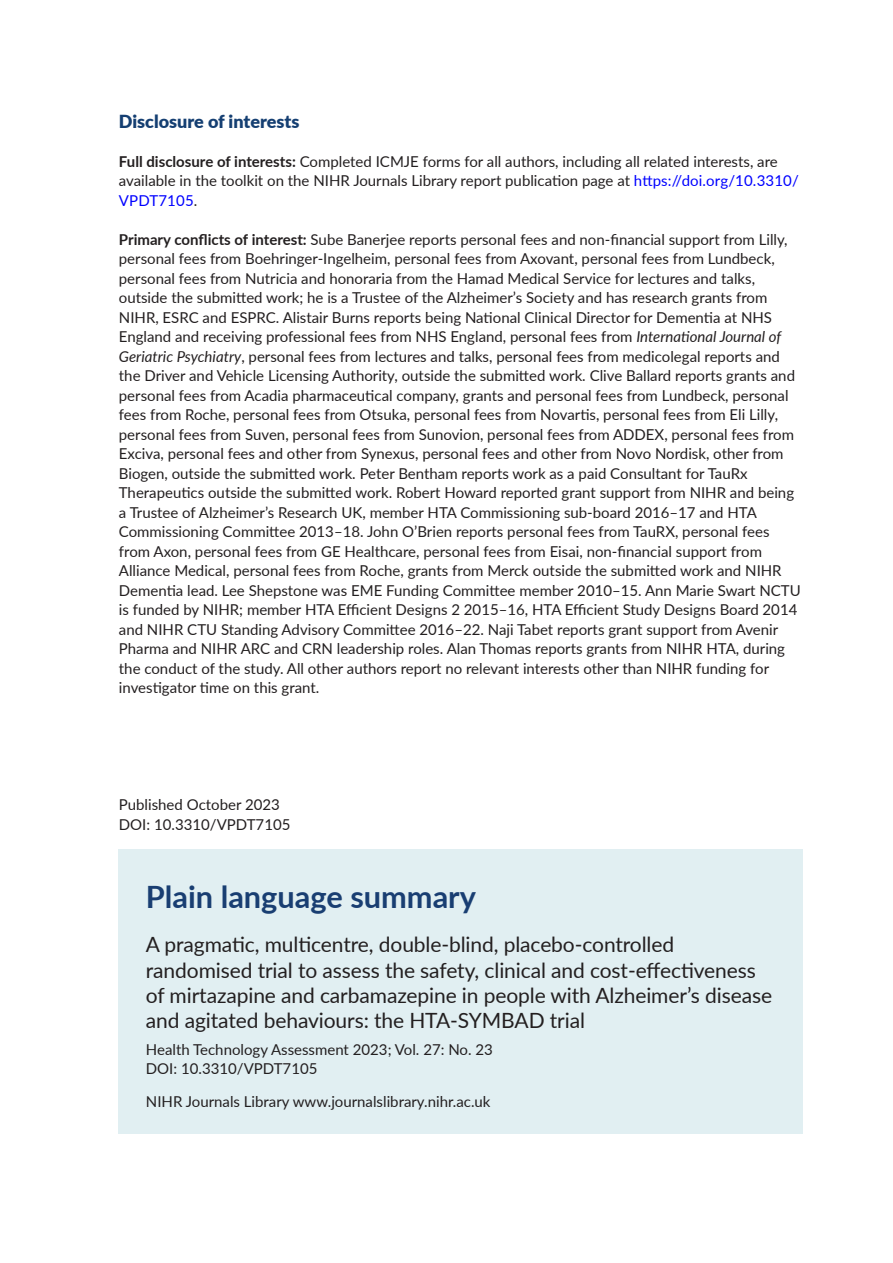
<style>
.page{position:relative;width:893px;height:1263px;background:#fff}
.page>*{position:absolute;margin:0;border:0;box-sizing:border-box;transform-origin:0 0}
.t1{font:700 30.75px "Lato";color:#193e72}
.t2{font:21px/25.2px "Lato";letter-spacing:-.005em;color:#231f20}
.t3{font:900 18px "Lato";color:#153f72}
.t4{font:15px/19.5px "Lato";color:#231f20}
.s1{font-weight:700}
.s2{color:#00f}
.s3{font-style:italic}
</style>
<div class="page">
<div style="left:119px;top:849px;width:684px;height:285px;background:#e1eff2"></div>
<p class="t3" style="left:119px;top:107px;width:182px">Disclosure of interests</p>
<p class="t4" style="left:119px;top:151px;width:681px"><span class="s1">Full disclosure of interests:</span> Completed ICMJE forms for all authors, including all related interests, are available in the toolkit on the NIHR Journals Library report publication page at <span class="s2">https://doi.org/10.3310/<br>VPDT7105</span>.</p>
<p class="t4" style="left:119px;top:229px;width:683px"><span class="s1">Primary conflicts of interest:</span> Sube Banerjee reports personal fees and non-financial support from Lilly, personal fees from Boehringer-Ingelheim, personal fees from Axovant, personal fees from Lundbeck, personal fees from Nutricia and honoraria from the Hamad Medical Service for lectures and talks, outside the submitted work; he is a Trustee of the Alzheimer’s Society and has research grants from NIHR, ESRC and ESPRC. Alistair Burns reports being National Clinical Director for Dementia at NHS England and receiving professional fees from NHS England, personal fees from <span class="s3">International Journal of Geriatric Psychiatry</span>, personal fees from lectures and talks, personal fees from medicolegal reports and the Driver and Vehicle Licensing Authority, outside the submitted work. Clive Ballard reports grants and personal fees from Acadia pharmaceutical company, grants and personal fees from Lundbeck, personal fees from Roche, personal fees from Otsuka, personal fees from Novartis, personal fees from Eli Lilly, personal fees from Suven, personal fees from Sunovion, personal fees from ADDEX, personal fees from Exciva, personal fees and other from Synexus, personal fees and other from Novo Nordisk, other from Biogen, outside the submitted work. Peter Bentham reports work as a paid Consultant for TauRx Therapeutics outside the submitted work. Robert Howard reported grant support from NIHR and being a Trustee of Alzheimer’s Research UK, member HTA Commissioning sub-board 2016–17 and HTA Commissioning Committee 2013–18. John O’Brien reports personal fees from TauRX, personal fees from Axon, personal fees from GE Healthcare, personal fees from Eisai, non-financial support from Alliance Medical, personal fees from Roche, grants from Merck outside the submitted work and NIHR Dementia lead. Lee Shepstone was EME Funding Committee member 2010–15. Ann Marie Swart NCTU is funded by NIHR; member HTA Efficient Designs 2 2015–16, HTA Efficient Study Designs Board 2014 and NIHR CTU Standing Advisory Committee 2016–22. Naji Tabet reports grant support from Avenir Pharma and NIHR ARC and CRN leadership roles. Alan Thomas reports grants from NIHR HTA, during the conduct of the study. All other authors report no relevant interests other than NIHR funding for investigator time on this grant.</p>
<p class="t4" style="left:119px;top:794px;width:173px">Published October 2023<br>DOI: 10.3310/VPDT7105</p>
<h1 class="t1" style="left:146px;top:874px;width:332px">Plain language summary</h1>
<p class="t2" style="left:146px;top:931px;width:628px">A pragmatic, multicentre, double-blind, placebo-controlled randomised trial to assess the safety, clinical and cost-effectiveness of mirtazapine and carbamazepine in people with Alzheimer’s disease and agitated behaviours: the HTA-SYMBAD trial</p>
<p class="t4" style="left:146px;top:1039px;width:348px">Health Technology Assessment 2023; Vol. 27: No. 23<br>DOI: 10.3310/VPDT7105</p>
<p class="t4" style="left:146px;top:1091px;width:346px">NIHR Journals Library www.journalslibrary.nihr.ac.uk</p>
</div>
